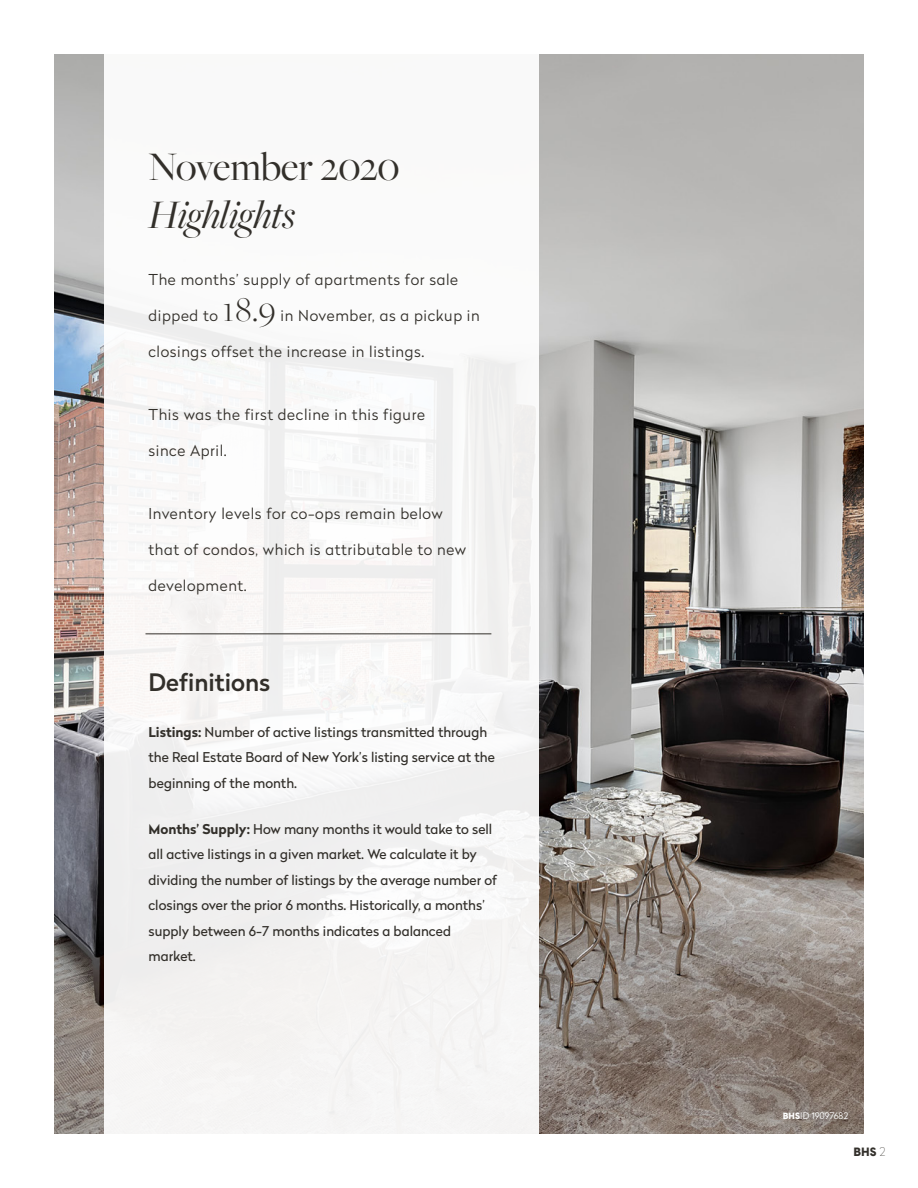
<style>
.page{position:relative;width:918px;height:1188px;background:#fff}
.page>*{position:absolute;margin:0;border:0;box-sizing:border-box;transform-origin:0 0}
.t1{font:42px/48px "Freight Big Pro";color:#322f2a}
.t2{font:300 36px "Freight Big Pro";color:#322f2a}
.t3{font:500 24px "Radikal";color:#322f2a}
.t4{font:300 15px "Radikal";letter-spacing:.04em;color:#322f2a}
.t5{font:13.5px/25.5px "Radikal";color:#322f2a}
.t6{font:900 12px "Cadiz";color:#322f2a}
.t7{font:300 9px "Radikal";color:#fff}
.s1{font-style:italic}
.s2{font-weight:700}
.s3{font-family:"Cadiz";font-weight:900}
.s4{font-family:"Radikal";font-weight:100}
</style>
<div class="page">
<img style="left:55px;top:54px;width:808px;height:729px">
<svg style="left:54px;top:783px;width:810px;height:351px;background:#7f7771"></svg>
<div style="left:104px;top:54px;width:435px;height:1080px;background:#f9f7f7"></div>
<hr style="left:146px;top:633px;width:345px;height:1px;background:#322f2a">
<p class="t1" style="left:148px;top:142px;width:253px">November 2020<br><span class="s1">Highlights</span></p>
<p class="t4" style="left:148px;top:269px;width:311px">The months’ supply of apartments for sale</p>
<p class="t4" style="left:148px;top:305px;width:71px">dipped to</p>
<p class="t2" style="left:223px;top:286px;width:54px">18.9</p>
<p class="t4" style="left:281px;top:305px;width:201px">in November, as a pickup in</p>
<p class="t4" style="left:148px;top:341px;width:277px">closings offset the increase in listings.</p>
<p class="t4" style="left:148px;top:404px;width:278px">This was the first decline in this figure</p>
<p class="t4" style="left:148px;top:440px;width:80px">since April.</p>
<p class="t4" style="left:148px;top:503px;width:296px">Inventory levels for co-ops remain below</p>
<p class="t4" style="left:148px;top:539px;width:319px">that of condos, which is attributable to new</p>
<p class="t4" style="left:148px;top:575px;width:100px">development.</p>
<p class="t3" style="left:148px;top:665px;width:123px">Definitions</p>
<p class="t5" style="left:148px;top:719px;width:348px"><span class="s2">Listings:</span> Number of active listings transmitted through the Real Estate Board of New York’s listing service at the beginning of the month.</p>
<p class="t5" style="left:148px;top:816px;width:350px"><span class="s2">Months’ Supply:</span> How many months it would take to sell all active listings in a given market. We calculate it by dividing the number of listings by the average number of closings over the prior 6 months. Historically, a months’ supply between 6-7 months indicates a balanced market.</p>
<p class="t7" style="left:783px;top:1109px;width:67px"><span class="s3">BHS</span>ID 19097682</p>
<p class="t6" style="left:854px;top:1144px;width:34px">BHS <span class="s4">2</span></p>
</div>
